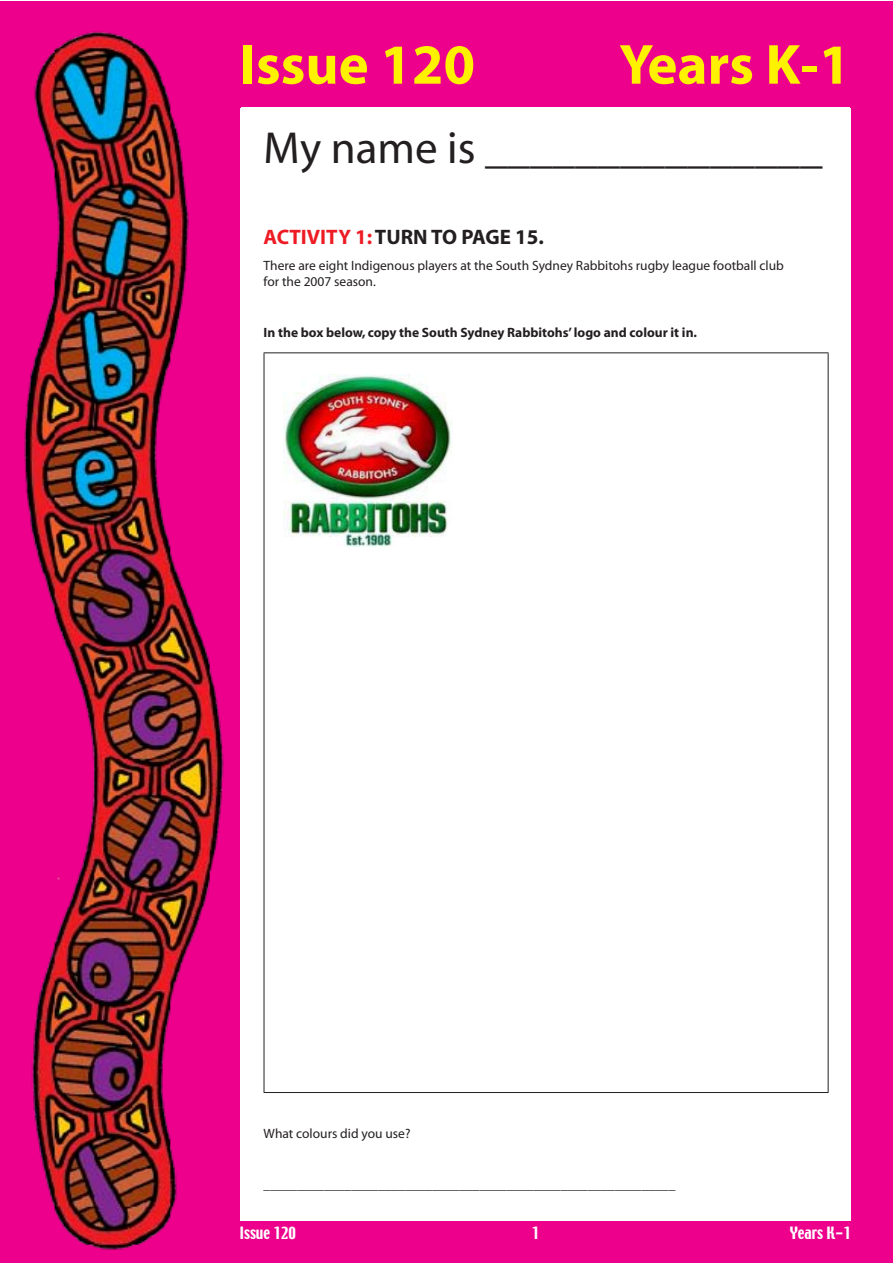
<style>
.page{position:relative;width:893px;height:1263px;background:#fff}
.page>*{position:absolute;margin:0;border:0;box-sizing:border-box;transform-origin:0 0}
.t1{font:700 57px "Myriad";color:#fff200}
.t2{font:45px "Myriad";color:#231f20}
.t3{font:700 21px "Myriad";color:#231f20}
.t4{font:15px "Techno";color:#fff}
.t5{font:13.5px/16.5px "Myriad";color:#231f20}
.t6{font:700 13.5px "Myriad";color:#231f20}
.s1{color:#ed1c24}
</style>
<div class="page">
<div style="left:0;top:1px;width:893px;height:1262px;background:#ec008c"></div>
<img style="left:24px;top:31px;width:200px;height:1219px">
<div style="left:241px;top:107px;width:609px;height:1113px;background:#fff"></div>
<hr style="left:264px;top:352px;width:564px;height:1px;background:#231f20">
<hr style="left:264px;top:353px;width:1px;height:739px;background:#231f20">
<hr style="left:828px;top:353px;width:1px;height:739px;background:#231f20">
<hr style="left:264px;top:1092px;width:564px;height:1px;background:#231f20">
<img style="left:283px;top:374px;width:169px;height:172px">
<h1 class="t1" style="left:240px;top:35px;width:237px">Issue 120</h1>
<h1 class="t1" style="left:619px;top:35px;width:233px">Years k-1</h1>
<h2 class="t2" style="left:264px;top:126px;width:560px">My name is _______________</h2>
<h3 class="t3" style="left:264px;top:227px;width:282px"><span class="s1">Activity 1:</span> Turn to page 15.</h3>
<p class="t5" style="left:264px;top:258px;width:522px">There are eight Indigenous players at the South Sydney Rabbitohs rugby league football club for the 2007 season.</p>
<p class="t6" style="left:264px;top:326px;width:435px">In the box below, copy the South Sydney Rabbitohs’ logo and colour it in.</p>
<p class="t5" style="left:264px;top:1126px;width:148px">What colours did you use?</p>
<p class="t5" style="left:264px;top:1177px;width:413px">_____________________________________________________________</p>
<p class="t4" style="left:239px;top:1223px;width:58px">Issue 120</p>
<p class="t4" style="left:790px;top:1223px;width:63px">Years K-1</p>
</div>
